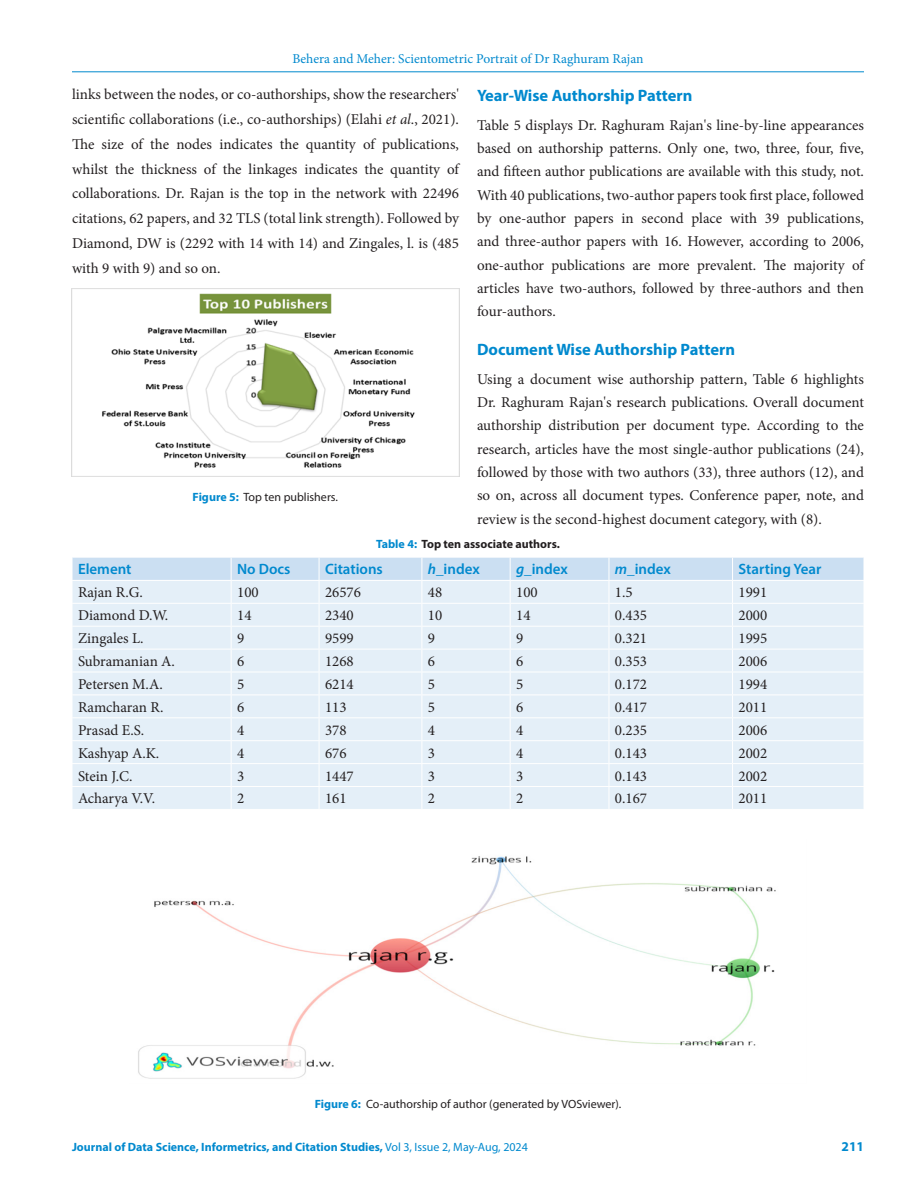
<style>
.page{position:relative;width:918px;height:1188px;background:#fff}
.page>*{position:absolute;margin:0;border:0;box-sizing:border-box;transform-origin:0 0}
.Heading_2{font:700 16.5px "Myriad Pro";color:#0089ce}
.Body_text__FO{font:15px/23.2px "Minion Pro";letter-spacing:-.005em;color:#231f20;text-align:justify}
.Table_Body{font:15px "Minion Pro";color:#231f20}
.Table_Header{font:600 15px "Myriad Pro";color:#0089ce}
.t1{font:13.5px "Minion Pro";color:#0089ce}
.t2{font:700 13.5px "Myriad Pro";color:#0089ce}
.t3{font:700 12px "Myriad Pro";color:#0089ce}
.FIG_Caption{font:12px "Myriad Pro";color:#231f20}
.Table_Caption{font:700 12px "Myriad Pro";color:#231f20}
.s1{font-style:italic}
.s2{font-weight:700;color:#0089ce}
.s3{color:#0089ce}
.s4{font-weight:400}
</style>
<div class="page">
<hr style="left:72px;top:72px;width:792px;height:1px;background:#0089ce">
<img style="left:72px;top:288px;width:387px;height:189px">
<svg style="left:72px;top:557px;width:792px;height:252px;background:#e3eef7"></svg>
<img style="left:138px;top:856px;width:638px;height:223px">
<p class="t1" style="left:292px;top:50px;width:353px">Behera and Meher: Scientometric Portrait of Dr Raghuram Rajan</p>
<p class="Body_text__FO" style="left:72px;top:82px;width:389px;line-height:24.9px">links between the nodes, or co-authorships, show the researchers' scientific collaborations (i.e., co-authorships) (Elahi <span class="s1">et al</span>., 2021).<br>The size of the nodes indicates the quantity of publications, whilst the thickness of the linkages indicates the quantity of collaborations. Dr. Rajan is the top in the network with 22496 citations, 62 papers, and 32 TLS (total link strength). Followed by Diamond, DW is (2292 with 14 with 14) and Zingales, l. is (485 with 9 with 9) and so on.</p>
<p class="Heading_2" style="left:477px;top:84px;width:217px">Year-Wise Authorship Pattern</p>
<p class="Body_text__FO" style="left:477px;top:113px;width:389px">Table 5 displays Dr. Raghuram Rajan's line-by-line appearances based on authorship patterns. Only one, two, three, four, five, and fifteen author publications are available with this study, not.<br>With 40 publications, two-author papers took first place, followed by one-author papers in second place with 39 publications, and three-author papers with 16. However, according to 2006, one-author publications are more prevalent. The majority of articles have two-authors, followed by three-authors and then four-authors.</p>
<p class="Heading_2" style="left:477px;top:338px;width:260px">Document Wise Authorship Pattern</p>
<p class="Body_text__FO" style="left:477px;top:367px;width:389px">Using a document wise authorship pattern, Table 6 highlights Dr. Raghuram Rajan's research publications. Overall document authorship distribution per document type. According to the research, articles have the most single-author publications (24), followed by those with two authors (33), three authors (12), and so on, across all document types. Conference paper, note, and review is the second-highest document category, with (8).</p>
<p class="FIG_Caption" style="left:193px;top:489px;width:147px"><span class="s2">Figure 5:</span> Top ten publishers.</p>
<p class="Table_Caption" style="left:376px;top:536px;width:185px"><span class="s3">Table 4:</span> Top ten associate authors.</p>
<p class="Table_Header" style="left:78px;top:560px;width:55px">Element</p>
<p class="Table_Header" style="left:237px;top:560px;width:55px">No Docs</p>
<p class="Table_Header" style="left:325px;top:560px;width:59px">Citations</p>
<p class="Table_Header" style="left:428px;top:560px;width:53px"><span class="s1">h</span>_index</p>
<p class="Table_Header" style="left:516px;top:560px;width:53px"><span class="s1">g</span>_index</p>
<p class="Table_Header" style="left:615px;top:560px;width:57px"><span class="s1">m</span>_index</p>
<p class="Table_Header" style="left:739px;top:560px;width:84px">Starting Year</p>
<p class="Table_Body" style="left:78px;top:582px;width:66px">Rajan R.G.</p>
<p class="Table_Body" style="left:237px;top:582px;width:23px">100</p>
<p class="Table_Body" style="left:325px;top:582px;width:37px">26576</p>
<p class="Table_Body" style="left:428px;top:582px;width:16px">48</p>
<p class="Table_Body" style="left:516px;top:582px;width:23px">100</p>
<p class="Table_Body" style="left:615px;top:582px;width:19px">1.5</p>
<p class="Table_Body" style="left:739px;top:582px;width:30px">1991</p>
<p class="Table_Body" style="left:78px;top:605px;width:92px">Diamond D.W.</p>
<p class="Table_Body" style="left:237px;top:605px;width:16px">14</p>
<p class="Table_Body" style="left:325px;top:605px;width:30px">2340</p>
<p class="Table_Body" style="left:428px;top:605px;width:16px">10</p>
<p class="Table_Body" style="left:516px;top:605px;width:16px">14</p>
<p class="Table_Body" style="left:615px;top:605px;width:34px">0.435</p>
<p class="Table_Body" style="left:739px;top:605px;width:30px">2000</p>
<p class="Table_Body" style="left:78px;top:628px;width:67px">Zingales L.</p>
<p class="Table_Body" style="left:237px;top:628px;width:9px">9</p>
<p class="Table_Body" style="left:325px;top:628px;width:30px">9599</p>
<p class="Table_Body" style="left:428px;top:628px;width:9px">9</p>
<p class="Table_Body" style="left:516px;top:628px;width:9px">9</p>
<p class="Table_Body" style="left:615px;top:628px;width:34px">0.321</p>
<p class="Table_Body" style="left:739px;top:628px;width:30px">1995</p>
<p class="Table_Body" style="left:78px;top:651px;width:99px">Subramanian A.</p>
<p class="Table_Body" style="left:237px;top:651px;width:9px">6</p>
<p class="Table_Body" style="left:325px;top:651px;width:30px">1268</p>
<p class="Table_Body" style="left:428px;top:651px;width:9px">6</p>
<p class="Table_Body" style="left:516px;top:651px;width:9px">6</p>
<p class="Table_Body" style="left:615px;top:651px;width:34px">0.353</p>
<p class="Table_Body" style="left:739px;top:651px;width:30px">2006</p>
<p class="Table_Body" style="left:78px;top:674px;width:86px">Petersen M.A.</p>
<p class="Table_Body" style="left:237px;top:674px;width:9px">5</p>
<p class="Table_Body" style="left:325px;top:674px;width:30px">6214</p>
<p class="Table_Body" style="left:428px;top:674px;width:9px">5</p>
<p class="Table_Body" style="left:516px;top:674px;width:9px">5</p>
<p class="Table_Body" style="left:615px;top:674px;width:34px">0.172</p>
<p class="Table_Body" style="left:739px;top:674px;width:30px">1994</p>
<p class="Table_Body" style="left:78px;top:697px;width:87px">Ramcharan R.</p>
<p class="Table_Body" style="left:237px;top:697px;width:9px">6</p>
<p class="Table_Body" style="left:325px;top:697px;width:23px">113</p>
<p class="Table_Body" style="left:428px;top:697px;width:9px">5</p>
<p class="Table_Body" style="left:516px;top:697px;width:9px">6</p>
<p class="Table_Body" style="left:615px;top:697px;width:34px">0.417</p>
<p class="Table_Body" style="left:739px;top:697px;width:30px">2011</p>
<p class="Table_Body" style="left:78px;top:720px;width:68px">Prasad E.S.</p>
<p class="Table_Body" style="left:237px;top:720px;width:9px">4</p>
<p class="Table_Body" style="left:325px;top:720px;width:23px">378</p>
<p class="Table_Body" style="left:428px;top:720px;width:9px">4</p>
<p class="Table_Body" style="left:516px;top:720px;width:9px">4</p>
<p class="Table_Body" style="left:615px;top:720px;width:34px">0.235</p>
<p class="Table_Body" style="left:739px;top:720px;width:30px">2006</p>
<p class="Table_Body" style="left:78px;top:743px;width:83px">Kashyap A.K.</p>
<p class="Table_Body" style="left:237px;top:743px;width:9px">4</p>
<p class="Table_Body" style="left:325px;top:743px;width:23px">676</p>
<p class="Table_Body" style="left:428px;top:743px;width:9px">3</p>
<p class="Table_Body" style="left:516px;top:743px;width:9px">4</p>
<p class="Table_Body" style="left:615px;top:743px;width:34px">0.143</p>
<p class="Table_Body" style="left:739px;top:743px;width:30px">2002</p>
<p class="Table_Body" style="left:78px;top:766px;width:56px">Stein J.C.</p>
<p class="Table_Body" style="left:237px;top:766px;width:9px">3</p>
<p class="Table_Body" style="left:325px;top:766px;width:30px">1447</p>
<p class="Table_Body" style="left:428px;top:766px;width:9px">3</p>
<p class="Table_Body" style="left:516px;top:766px;width:9px">3</p>
<p class="Table_Body" style="left:615px;top:766px;width:34px">0.143</p>
<p class="Table_Body" style="left:739px;top:766px;width:30px">2002</p>
<p class="Table_Body" style="left:78px;top:789px;width:79px">Acharya V.V.</p>
<p class="Table_Body" style="left:237px;top:789px;width:9px">2</p>
<p class="Table_Body" style="left:325px;top:789px;width:23px">161</p>
<p class="Table_Body" style="left:428px;top:789px;width:9px">2</p>
<p class="Table_Body" style="left:516px;top:789px;width:9px">2</p>
<p class="Table_Body" style="left:615px;top:789px;width:34px">0.167</p>
<p class="Table_Body" style="left:739px;top:789px;width:30px">2011</p>
<p class="FIG_Caption" style="left:315px;top:1096px;width:308px"><span class="s2">Figure 6:</span> Co-authorship of author (generated by VOSviewer).</p>
<p class="t3" style="left:72px;top:1139px;width:457px">Journal of Data Science, Informetrics, and Citation Studies, <span class="s4">Vol 3, Issue 2, May-Aug, 2024</span></p>
<p class="t2" style="left:842px;top:1137px;width:24px">211</p>
</div>
